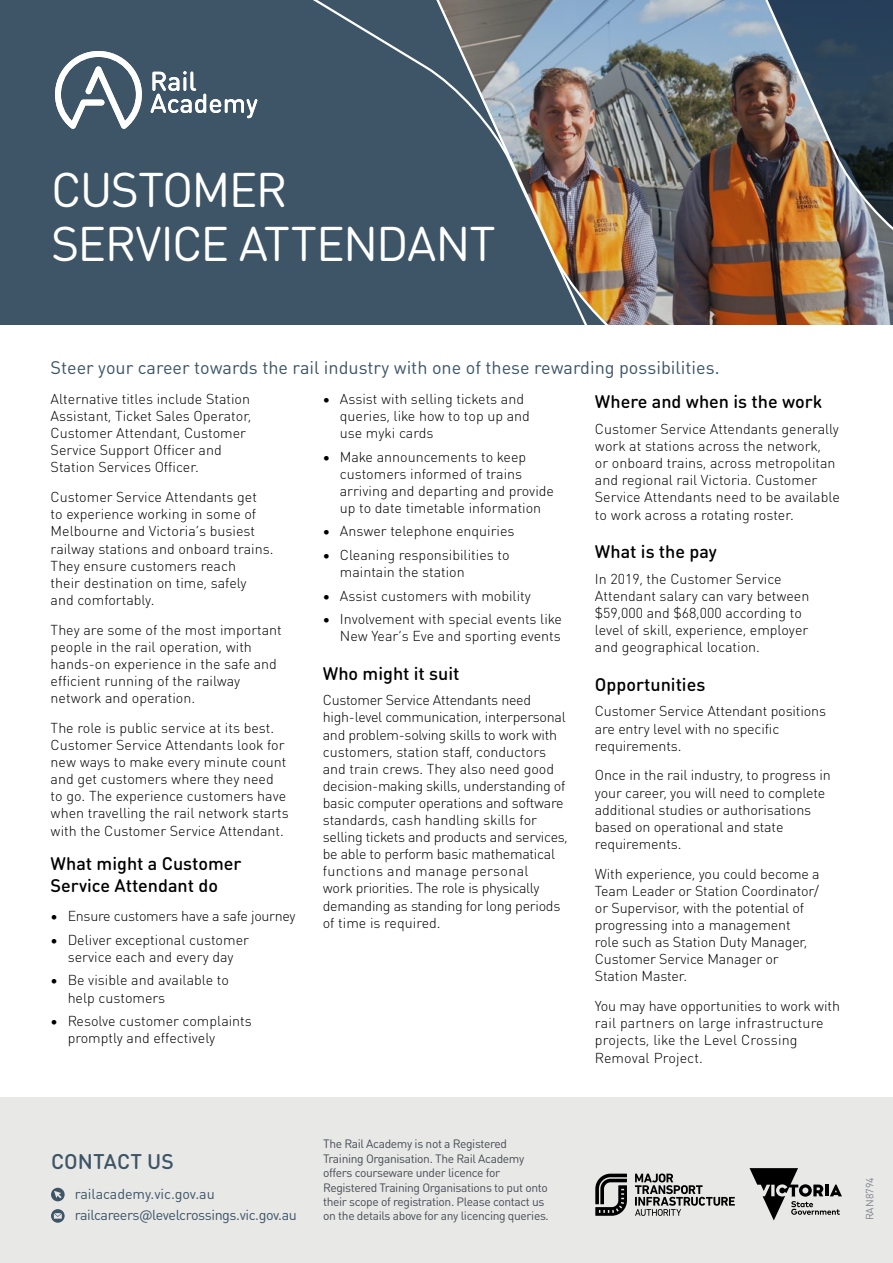
<style>
.page{position:relative;width:893px;height:1263px;background:#fff}
.page>*{position:absolute;margin:0;border:0;box-sizing:border-box;transform-origin:0 0}
.t1{font:48px/54px "DIN Round OT";letter-spacing:-.035em;color:#fff}
.t2{font:500 21px "DIN Round OT";letter-spacing:.005em;color:#3d5567}
.t3{font:500 18px/21.6px "DIN Round OT";color:#000}
.t4{font:18px "DIN Round OT";color:#3d5567}
.t5{font:300 14.25px/17.1px "DIN Round OT";color:#000}
.t6{font:300 14.25px/17.1px "DIN Round OT";letter-spacing:-.02em;color:#000}
.t7{font:14.25px/21.3px "DIN Round OT";letter-spacing:-.03em;color:#3d5567}
.t8{font:12px/14.4px "DIN Round OT";letter-spacing:-.03em;color:#474c55}
.t9{font:10.5px "DIN Round OT";color:#81858d}
</style>
<div class="page">
<div style="left:0;top:0;width:893px;height:325px;background:#3d5567"></div>
<img style="left:633px;top:0;width:21px;height:325px">
<img style="left:247px;top:0;width:386px;height:325px">
<img style="left:654px;top:0;width:239px;height:325px">
<svg style="left:150px;top:71px;width:107px;height:47px"></svg>
<svg style="left:55px;top:51px;width:87px;height:78px"></svg>
<div style="left:0;top:1097px;width:893px;height:166px;background:#e8e8e7"></div>
<svg style="left:51px;top:1188px;width:14px;height:13px"></svg>
<svg style="left:51px;top:1209px;width:14px;height:14px"></svg>
<svg style="left:749px;top:1168px;width:93px;height:52px"></svg>
<svg style="left:635px;top:1173px;width:100px;height:43px"></svg>
<svg style="left:595px;top:1174px;width:32px;height:42px"></svg>
<h1 class="t1" style="left:51px;top:162px;width:446px">CUSTOMER<br>SERVICE ATTENDANT</h1>
<p class="t4" style="left:51px;top:356px;width:670px">Steer your career towards the rail industry with one of these rewarding possibilities.</p>
<p class="t5" style="left:51px;top:390px;width:202px">Alternative titles include Station<br>Assistant, Ticket Sales Operator,<br>Customer Attendant, Customer<br>Service Support Officer and<br>Station Services Officer.</p>
<p class="t5" style="left:51px;top:488px;width:224px">Customer Service Attendants get<br>to experience working in some of<br>Melbourne and Victoria’s busiest railway stations and onboard trains.<br>They ensure customers reach<br>their destination on time, safely<br>and comfortably.</p>
<p class="t5" style="left:51px;top:621px;width:233px">They are some of the most important people in the rail operation, with hands-on experience in the safe and efficient running of the railway network and operation.</p>
<p class="t5" style="left:51px;top:719px;width:240px">The role is public service at its best.<br>Customer Service Attendants look for new ways to make every minute count and get customers where they need to go. The experience customers have when travelling the rail network starts with the Customer Service Attendant.</p>
<p class="t3" style="left:51px;top:852px;width:192px">What might a Customer<br>Service Attendant do</p>
<p class="t6" style="left:51px;top:907px;width:247px">• Ensure customers have a safe journey</p>
<p class="t5" style="left:51px;top:931px;width:200px;text-align:center">• Deliver exceptional customer service each and every day</p>
<p class="t5" style="left:68px;top:972px;width:163px;text-indent:-17px">• Be visible and available to help customers</p>
<p class="t5" style="left:68px;top:1012px;width:186px;text-indent:-17px">• Resolve customer complaints promptly and effectively</p>
<p class="t5" style="left:340px;top:390px;width:192px;text-indent:-17px">• Assist with selling tickets and queries, like how to top up and use myki cards</p>
<p class="t5" style="left:340px;top:448px;width:216px;text-indent:-17px">• Make announcements to keep customers informed of trains arriving and departing and provide up to date timetable information</p>
<p class="t5" style="left:323px;top:523px;width:193px">• Answer telephone enquiries</p>
<p class="t5" style="left:340px;top:546px;width:171px;text-indent:-17px">• Cleaning responsibilities to maintain the station</p>
<p class="t5" style="left:323px;top:587px;width:210px">• Assist customers with mobility</p>
<p class="t5" style="left:323px;top:610px;width:241px;text-align:right">• Involvement with special events like<br>New Year’s Eve and sporting events</p>
<p class="t3" style="left:323px;top:662px;width:138px">Who might it suit</p>
<p class="t6" style="left:323px;top:691px;width:247px">Customer Service Attendants need high-level communication, interpersonal and problem-solving skills to work with customers, station staff, conductors and train crews. They also need good decision-making skills, understanding of basic computer operations and software standards, cash handling skills for selling tickets and products and services, be able to perform basic mathematical functions and manage personal<br>work priorities. The role is physically demanding as standing for long periods of time is required.</p>
<p class="t3" style="left:595px;top:391px;width:229px">Where and when is the work</p>
<p class="t5" style="left:595px;top:420px;width:246px">Customer Service Attendants generally work at stations across the network,<br>or onboard trains, across metropolitan and regional rail Victoria. Customer Service Attendants need to be available to work across a rotating roster.</p>
<p class="t3" style="left:595px;top:541px;width:124px">What is the pay</p>
<p class="t5" style="left:595px;top:570px;width:216px">In 2019, the Customer Service<br>Attendant salary can vary between $59,000 and $68,000 according to level of skill, experience, employer and geographical location.</p>
<p class="t3" style="left:595px;top:673px;width:112px">Opportunities</p>
<p class="t5" style="left:595px;top:703px;width:233px">Customer Service Attendant positions are entry level with no specific requirements.</p>
<p class="t5" style="left:595px;top:767px;width:237px">Once in the rail industry, to progress in your career, you will need to complete additional studies or authorisations based on operational and state requirements.</p>
<p class="t5" style="left:595px;top:865px;width:226px">With experience, you could become a<br>Team Leader or Station Coordinator/ or Supervisor, with the potential of progressing into a management<br>role such as Station Duty Manager,<br>Customer Service Manager or<br>Station Master.</p>
<p class="t5" style="left:595px;top:997px;width:247px">You may have opportunities to work with rail partners on large infrastructure projects, like the Level Crossing<br>Removal Project.</p>
<h2 class="t2" style="left:51px;top:1148px;width:124px">CONTACT US</h2>
<p class="t7" style="left:75px;top:1183px;width:224px">railacademy.vic.gov.au railcareers@levelcrossings.vic.gov.au</p>
<p class="t8" style="left:323px;top:1137px;width:227px">The Rail Academy is not a Registered Training Organisation. The Rail Academy offers courseware under licence for Registered Training Organisations to put onto their scope of registration. Please contact us on the details above for any licencing queries.</p>
<p class="t9" style="left:863px;top:1220px;width:44px;rotate:-90deg">RAN8794</p>
</div>
